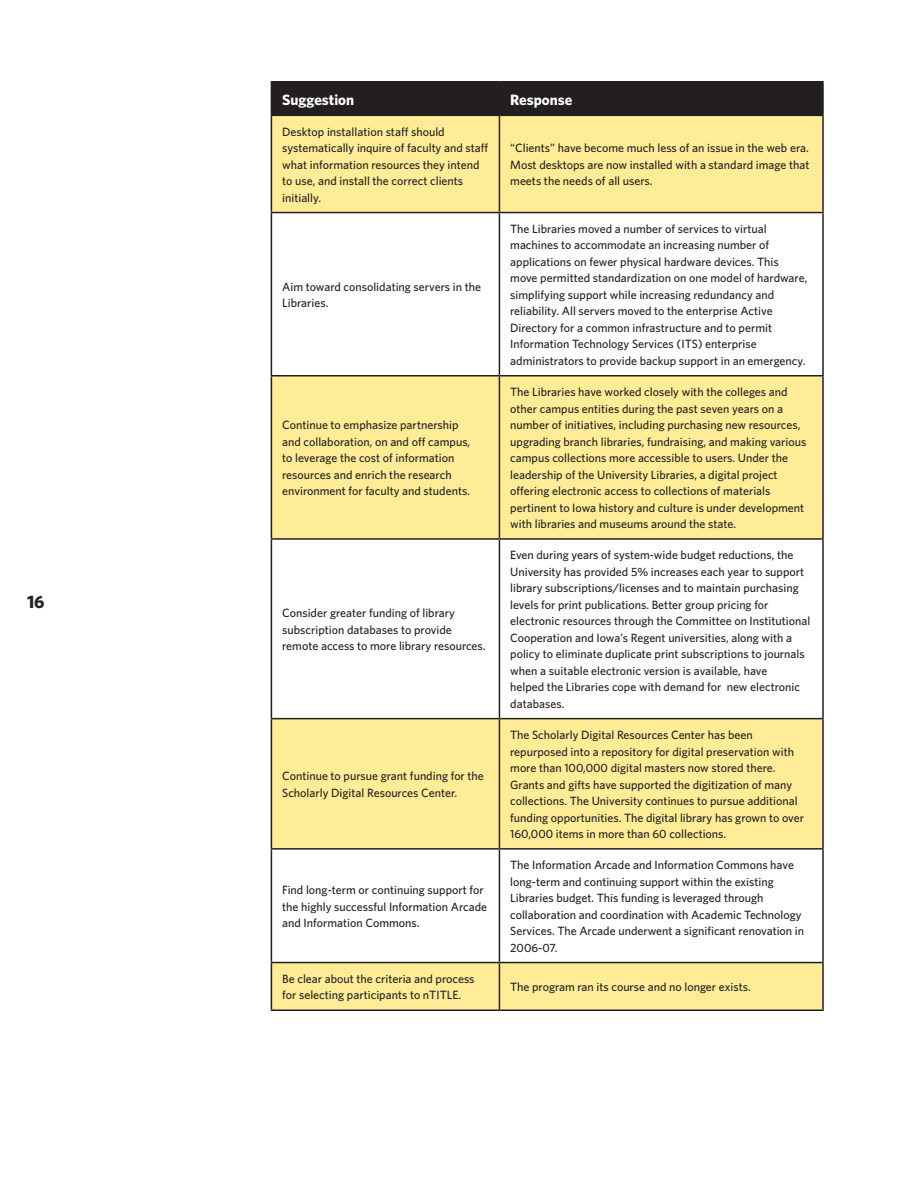
<style>
.page{position:relative;width:918px;height:1188px;background:#fff}
.page>*{position:absolute;margin:0;border:0;box-sizing:border-box;transform-origin:0 0}
.t1{font:700 18px "Whitney";color:#231f20}
.table_text{font:700 15px "Whitney";color:#fff}
.table_text-2{font:500 12px/16.5px "Whitney";color:#231f20}
</style>
<div class="page">
<div style="left:271px;top:82px;width:552px;height:33px;background:#231f20"></div>
<div style="left:272px;top:116px;width:550px;height:894px;background:#ffec96"></div>
<svg style="left:272px;top:213px;width:550px;height:749px"></svg>
<hr style="left:271px;top:81px;width:228px;height:1px;background:#231f20">
<hr style="left:271px;top:83px;width:1px;height:32px;background:#231f20">
<hr style="left:499px;top:81px;width:325px;height:1px;background:#231f20">
<hr style="left:499px;top:83px;width:1px;height:32px;background:#231f20">
<hr style="left:822px;top:83px;width:2px;height:32px;background:#231f20">
<hr style="left:271px;top:115px;width:228px;height:1px;background:#231f20">
<hr style="left:271px;top:116px;width:1px;height:96px;background:#231f20">
<hr style="left:499px;top:115px;width:325px;height:1px;background:#231f20">
<hr style="left:499px;top:116px;width:1px;height:96px;background:#231f20">
<hr style="left:822px;top:116px;width:2px;height:96px;background:#231f20">
<hr style="left:271px;top:212px;width:228px;height:1px;background:#231f20">
<hr style="left:271px;top:213px;width:1px;height:162px;background:#231f20">
<hr style="left:499px;top:212px;width:325px;height:1px;background:#231f20">
<hr style="left:499px;top:213px;width:1px;height:162px;background:#231f20">
<hr style="left:822px;top:213px;width:2px;height:162px;background:#231f20">
<hr style="left:271px;top:375px;width:228px;height:2px;background:#231f20">
<hr style="left:271px;top:377px;width:1px;height:161px;background:#231f20">
<hr style="left:499px;top:375px;width:325px;height:2px;background:#231f20">
<hr style="left:499px;top:377px;width:1px;height:161px;background:#231f20">
<hr style="left:822px;top:377px;width:2px;height:161px;background:#231f20">
<hr style="left:271px;top:538px;width:228px;height:2px;background:#231f20">
<hr style="left:271px;top:540px;width:1px;height:178px;background:#231f20">
<hr style="left:499px;top:538px;width:325px;height:2px;background:#231f20">
<hr style="left:499px;top:540px;width:1px;height:178px;background:#231f20">
<hr style="left:822px;top:540px;width:2px;height:178px;background:#231f20">
<hr style="left:271px;top:718px;width:228px;height:1px;background:#231f20">
<hr style="left:271px;top:719px;width:1px;height:129px;background:#231f20">
<hr style="left:499px;top:718px;width:325px;height:1px;background:#231f20">
<hr style="left:499px;top:719px;width:1px;height:129px;background:#231f20">
<hr style="left:822px;top:719px;width:2px;height:129px;background:#231f20">
<hr style="left:271px;top:848px;width:228px;height:2px;background:#231f20">
<hr style="left:271px;top:850px;width:1px;height:112px;background:#231f20">
<hr style="left:499px;top:848px;width:325px;height:2px;background:#231f20">
<hr style="left:499px;top:850px;width:1px;height:112px;background:#231f20">
<hr style="left:822px;top:850px;width:2px;height:112px;background:#231f20">
<hr style="left:271px;top:962px;width:228px;height:1px;background:#231f20">
<hr style="left:271px;top:963px;width:1px;height:47px;background:#231f20">
<hr style="left:499px;top:962px;width:325px;height:1px;background:#231f20">
<hr style="left:499px;top:963px;width:1px;height:47px;background:#231f20">
<hr style="left:822px;top:963px;width:2px;height:47px;background:#231f20">
<hr style="left:271px;top:1010px;width:228px;height:1px;background:#231f20">
<hr style="left:499px;top:1010px;width:325px;height:1px;background:#231f20">
<h1 class="t1" style="left:27px;top:591px;width:19px">16</h1>
<p class="table_text" style="left:282px;top:90px;width:73px">Suggestion</p>
<p class="table_text" style="left:510px;top:90px;width:64px">Response</p>
<p class="table_text-2" style="left:282px;top:123px;width:208px">Desktop installation staff should systematically inquire of faculty and staff what information resources they intend to use, and install the correct clients initially.</p>
<p class="table_text-2" style="left:510px;top:139px;width:301px;text-align:justify">“Clients” have become much less of an issue in the web era.<br>Most desktops are now installed with a standard image that meets the needs of all users.</p>
<p class="table_text-2" style="left:282px;top:278px;width:200px">Aim toward consolidating servers in the<br>Libraries.</p>
<p class="table_text-2" style="left:282px;top:416px;width:190px">Continue to emphasize partnership and collaboration, on and off campus, to leverage the cost of information resources and enrich the research environment for faculty and students.</p>
<p class="table_text-2" style="left:282px;top:604px;width:205px">Consider greater funding of library subscription databases to provide remote access to more library resources.</p>
<p class="table_text-2" style="left:282px;top:768px;width:203px">Continue to pursue grant funding for the<br>Scholarly Digital Resources Center.</p>
<p class="table_text-2" style="left:282px;top:881px;width:207px">Find long-term or continuing support for the highly successful Information Arcade and Information Commons.</p>
<p class="table_text-2" style="left:510px;top:220px;width:299px">The Libraries moved a number of services to virtual machines to accommodate an increasing number of applications on fewer physical hardware devices. This move permitted standardization on one model of hardware, simplifying support while increasing redundancy and reliability. All servers moved to the enterprise Active Directory for a common infrastructure and to permit Information Technology Services (ITS) enterprise administrators to provide backup support in an emergency.</p>
<p class="table_text-2" style="left:510px;top:383px;width:298px">The Libraries have worked closely with the colleges and other campus entities during the past seven years on a number of initiatives, including purchasing new resources, upgrading branch libraries, fundraising, and making various campus collections more accessible to users. Under the leadership of the University Libraries, a digital project offering electronic access to collections of materials pertinent to Iowa history and culture is under development with libraries and museums around the state.</p>
<p class="table_text-2" style="left:510px;top:547px;width:302px">Even during years of system-wide budget reductions, the University has provided 5% increases each year to support library subscriptions/licenses and to maintain purchasing levels for print publications. Better group pricing for electronic resources through the Committee on Institutional Cooperation and Iowa’s Regent universities, along with a policy to eliminate duplicate print subscriptions to journals when a suitable electronic version is available, have<br>helped the Libraries cope with demand for new electronic databases.</p>
<p class="table_text-2" style="left:510px;top:726px;width:295px">The Scholarly Digital Resources Center has been repurposed into a repository for digital preservation with more than 100,000 digital masters now stored there.<br>Grants and gifts have supported the digitization of many collections. The University continues to pursue additional funding opportunities. The digital library has grown to over 160,000 items in more than 60 collections.</p>
<p class="table_text-2" style="left:510px;top:857px;width:295px">The Information Arcade and Information Commons have long-term and continuing support within the existing Libraries budget. This funding is leveraged through collaboration and coordination with Academic Technology Services. The Arcade underwent a significant renovation in 2006-07.</p>
<p class="table_text-2" style="left:282px;top:970px;width:194px">Be clear about the criteria and process for selecting participants to nTITLE.</p>
<p class="table_text-2" style="left:510px;top:978px;width:242px">The program ran its course and no longer exists.</p>
</div>
